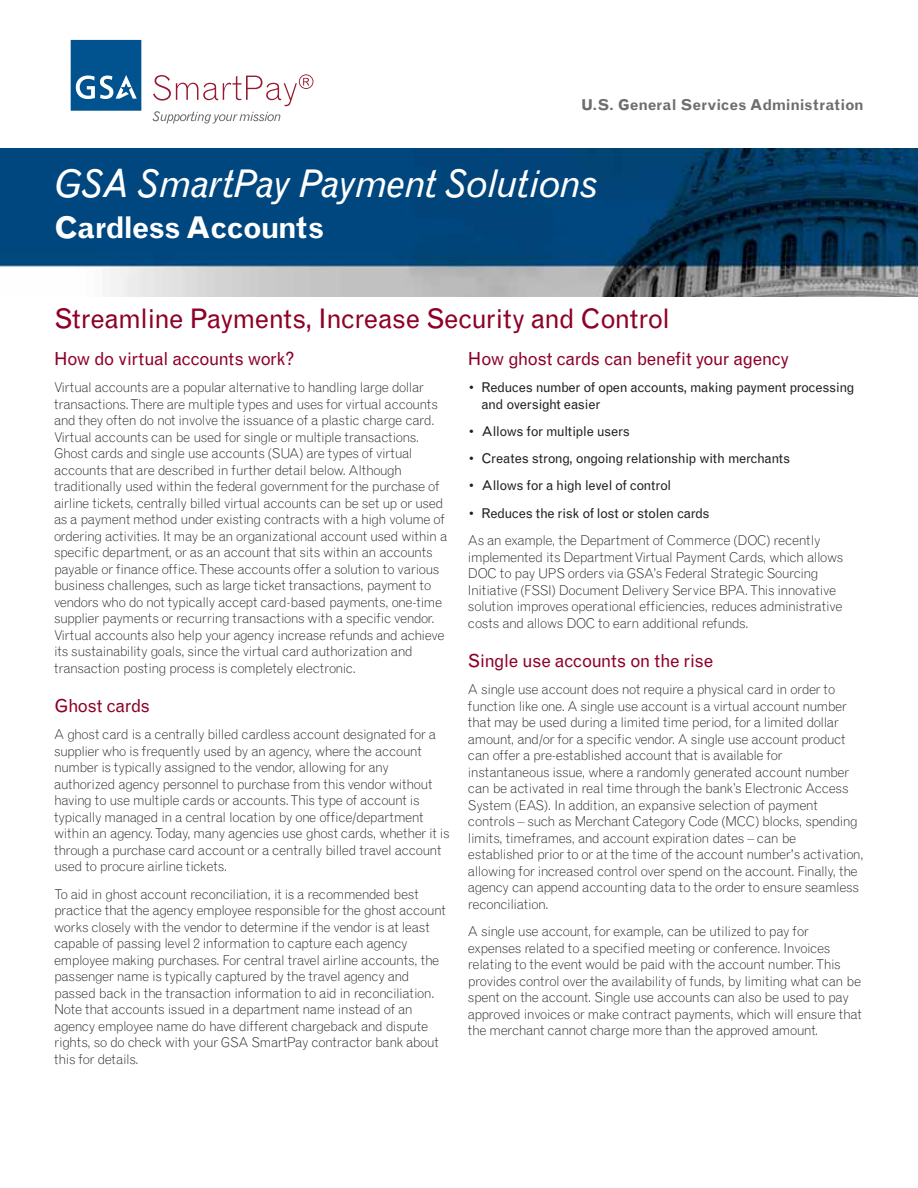
<style>
.page{position:relative;width:918px;height:1188px;background:#fff}
.page>*{position:absolute;margin:0;border:0;box-sizing:border-box;transform-origin:0 0}
.t1{font:italic 38.25px "Grotesque";letter-spacing:-.03em;color:#fff}
.t2{font:700 30px "Grotesque";letter-spacing:-.03em;color:#fff}
.t3{font:27px "Grotesque";letter-spacing:-.025em;color:#8e0028}
.t4{font:18px "Grotesque";letter-spacing:-.03em;color:#8e0028}
.t5{font:700 15px "Grotesque";color:#6d6e70}
.t6{font:300 13.5px/16.5px "Grotesque";letter-spacing:-.035em;color:#231f20}
.t7{font:13.5px/16.5px "Grotesque";letter-spacing:-.03em;color:#231f20}
.s1{font-weight:400}
</style>
<div class="page">
<svg style="left:71px;top:40px;width:70px;height:71px;background:#1c669a"></svg>
<svg style="left:153px;top:74px;width:160px;height:50px"></svg>
<img style="left:0;top:148px;width:918px;height:149px">
<p class="t5" style="left:581px;top:99px;width:284px">U.S. General Services Administration</p>
<h1 class="t1" style="left:54px;top:170px;width:546px">GSA SmartPay Payment Solutions</h1>
<h1 class="t2" style="left:54px;top:217px;width:272px">Cardless Accounts</h1>
<h2 class="t3" style="left:54px;top:309px;width:617px">Streamline Payments, Increase Security and Control</h2>
<h4 class="t4" style="left:54px;top:352px;width:242px">How do virtual accounts work?</h4>
<p class="t6" style="left:54px;top:380px;width:395px">Virtual accounts are a popular alternative to handling large dollar transactions. There are multiple types and uses for virtual accounts and they often do not involve the issuance of a plastic charge card.<br>Virtual accounts can be used for single or multiple transactions.<br>Ghost cards and single use accounts (SUA) are types of virtual accounts that are described in further detail below. Although traditionally used within the federal government for the purchase of airline tickets, centrally billed virtual accounts can be set up or used as a payment method under existing contracts with a high volume of ordering activities. It may be an organizational account used within a specific department, or as an account that sits within an accounts payable or finance office. These accounts offer a solution to various business challenges, such as large ticket transactions, payment to vendors who do not typically accept card-based payments, one-time supplier payments or recurring transactions with a specific vendor.<br>Virtual accounts also help your agency increase refunds and achieve its sustainability goals, since the virtual card authorization and transaction posting process is completely electronic.</p>
<h4 class="t4" style="left:54px;top:699px;width:98px">Ghost cards</h4>
<p class="t6" style="left:54px;top:728px;width:397px">A ghost card is a centrally billed cardless account designated for a supplier who is frequently used by an agency, where the account number is typically assigned to the vendor, allowing for any authorized agency personnel to purchase from this vendor without having to use multiple cards or accounts.This type of account is typically managed in a central location by one office/department within an agency. Today, many agencies use ghost cards, whether it is through a purchase card account or a centrally billed travel account used to procure airline tickets.</p>
<p class="t6" style="left:54px;top:887px;width:393px">To aid in ghost account reconciliation, it is a recommended best practice that the agency employee responsible for the ghost account works closely with the vendor to determine if the vendor is at least capable of passing level 2 information to capture each agency employee making purchases. For central travel airline accounts, the passenger name is typically captured by the travel agency and passed back in the transaction information to aid in reconciliation.<br>Note that accounts issued in a department name instead of an agency employee name do have different chargeback and dispute rights, so do check with your GSA SmartPay contractor bank about this for details.</p>
<p class="t4" style="left:468px;top:352px;width:323px">How ghost cards can benefit your agency</p>
<p class="t7" style="left:481px;top:380px;width:375px;text-indent:-12px">• Reduces number of open accounts, making payment processing and oversight easier</p>
<p class="t7" style="left:469px;top:424px;width:162px">• Allows for multiple users</p>
<p class="t7" style="left:469px;top:451px;width:323px">• Creates strong, ongoing relationship with merchants</p>
<p class="t7" style="left:469px;top:479px;width:204px">• Allows for a high level of control</p>
<p class="t6" style="left:468px;top:501px;width:354px;line-height:27.3px"><span class="s1">• Reduces the risk of lost or stolen cards<br></span>As an example, the Department of Commerce (DOC) recently</p>
<p class="t6" style="left:468px;top:550px;width:377px">implemented its Department Virtual Payment Cards, which allows DOC to pay UPS orders via GSA’s Federal Strategic Sourcing Initiative (FSSI) Document Delivery Service BPA. This innovative solution improves operational efficiencies, reduces administrative costs and allows DOC to earn additional refunds.</p>
<p class="t4" style="left:468px;top:654px;width:247px">Single use accounts on the rise</p>
<p class="t6" style="left:468px;top:683px;width:397px">A single use account does not require a physical card in order to function like one. A single use account is a virtual account number that may be used during a limited time period, for a limited dollar amount, and/or for a specific vendor. A single use account product can offer a pre-established account that is available for instantaneous issue, where a randomly generated account number can be activated in real time through the bank’s Electronic Access System (EAS). In addition, an expansive selection of payment controls – such as Merchant Category Code (MCC) blocks, spending limits, timeframes, and account expiration dates – can be established prior to or at the time of the account number's activation, allowing for increased control over spend on the account. Finally, the agency can append accounting data to the order to ensure seamless reconciliation.</p>
<p class="t6" style="left:468px;top:924px;width:395px">A single use account, for example, can be utilized to pay for expenses related to a specified meeting or conference. Invoices relating to the event would be paid with the account number. This provides control over the availability of funds, by limiting what can be spent on the account. Single use accounts can also be used to pay approved invoices or make contract payments, which will ensure that the merchant cannot charge more than the approved amount.</p>
</div>
